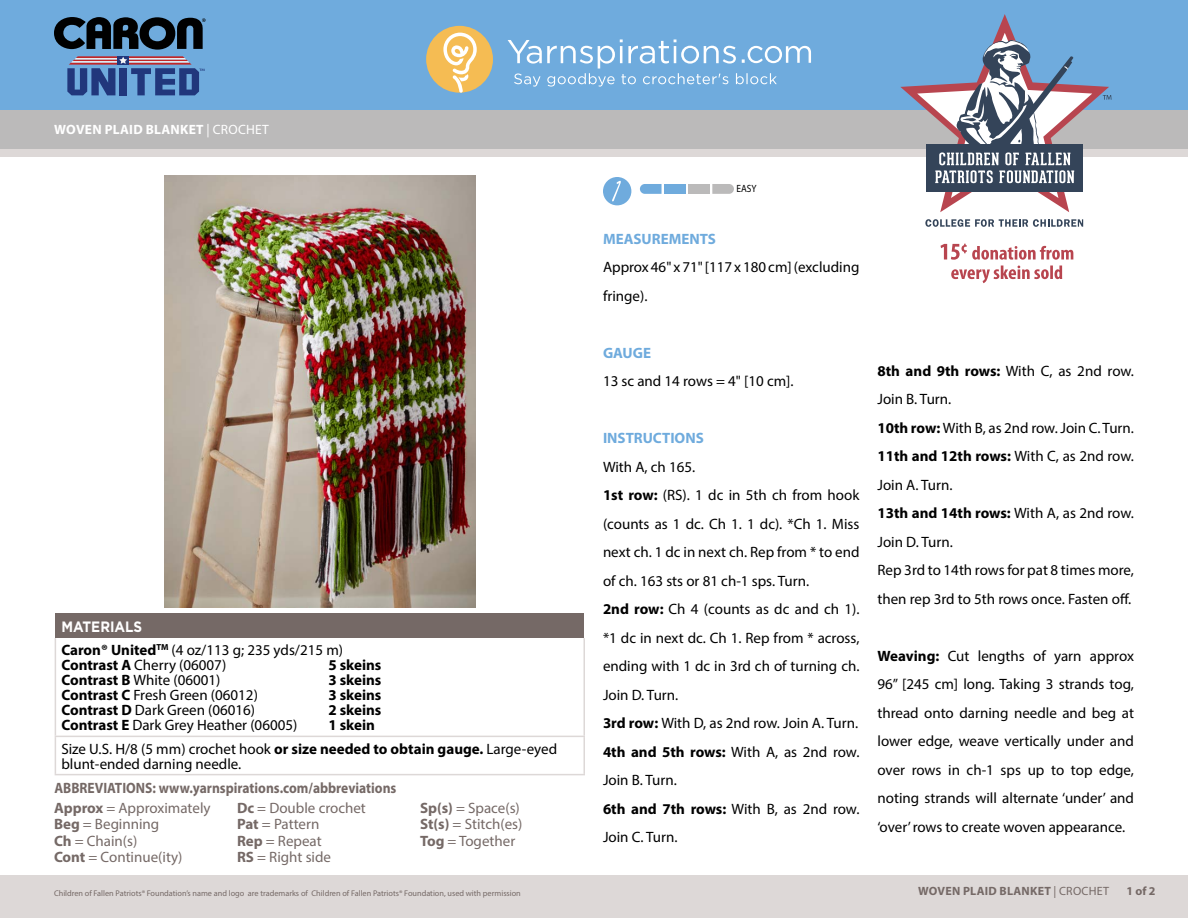
<style>
.page{position:relative;width:1188px;height:918px;background:#fff}
.page>*{position:absolute;margin:0;border:0;box-sizing:border-box;transform-origin:0 0}
.t1{font:15px/28.5px "Myriad Pro";color:#000}
.t2{font:15px/16.5px "Myriad Pro";color:#756966}
.t3{font:700 15px/19.5px "Myriad Pro";color:#756966;scale:.9 1}
.t4{font:700 15px "Myriad Pro";color:#6fabdd}
.t5{font:700 15px "Myriad Pro";color:#000}
.t6{font:700 15px "Gotham";color:#fff;scale:.9 1}
.t7{font:700 13.5px "Myriad Pro";letter-spacing:.02em;color:#fff}
.t8{font:700 12px "Myriad Pro";letter-spacing:.02em;color:#756966}
.t9{font:10.5px "Myriad Pro";color:#000;scale:.9 1}
.t10{font:8.25px "Myriad Pro";color:#756966}
.s1{font-weight:400}
.s2{font-weight:700}
</style>
<div class="page">
<div style="left:0;top:149px;width:1188px;height:769px;background:#ddd8d7"></div>
<div style="left:0;top:0;width:1188px;height:116px;background:#6fabdd"></div>
<div style="left:426px;top:26px;width:67px;height:67px;background:#f5bc53;border-radius:50%"></div>
<svg style="left:443px;top:33px;width:34px;height:60px"></svg>
<div style="left:0;top:158px;width:1188px;height:717px;background:#fff"></div>
<div style="left:0;top:111px;width:1188px;height:38px;background:#bbbaba"></div>
<svg style="left:508px;top:39px;width:303px;height:48px"></svg>
<svg style="left:925px;top:219px;width:158px;height:8px"></svg>
<svg style="left:901px;top:14px;width:211px;height:198px"></svg>
<svg style="left:951px;top:266px;width:111px;height:17px"></svg>
<svg style="left:941px;top:244px;width:132px;height:16px"></svg>
<svg style="left:54px;top:17px;width:152px;height:33px"></svg>
<svg style="left:67px;top:56px;width:138px;height:39px"></svg>
<img style="left:164px;top:176px;width:312px;height:431px">
<div style="left:55px;top:614px;width:529px;height:24px;background:#756966"></div>
<hr style="left:55px;top:638px;width:1px;height:98px;background:#ddd8d7">
<hr style="left:55px;top:737px;width:1px;height:37px;background:#ddd8d7">
<hr style="left:584px;top:638px;width:1px;height:98px;background:#ddd8d7">
<hr style="left:584px;top:737px;width:1px;height:37px;background:#ddd8d7">
<hr style="left:55px;top:736px;width:530px;height:1px;background:#ddd8d7">
<hr style="left:55px;top:774px;width:530px;height:1px;background:#ddd8d7">
<svg style="left:640px;top:184px;width:22px;height:10px"></svg>
<div style="left:664px;top:184px;width:22px;height:10px;background:#6fabdd"></div>
<div style="left:688px;top:184px;width:22px;height:10px;background:#bbbaba"></div>
<svg style="left:712px;top:184px;width:22px;height:10px"></svg>
<div style="left:603px;top:177px;width:28px;height:28px;background:#6fabdd;border-radius:50%"></div>
<svg style="left:612px;top:181px;width:9px;height:21px"></svg>
<p class="t7" style="left:54px;top:120px;width:216px">WOVEN PLAID BLANKET <span class="s1">| CROCHET</span></p>
<p class="t6" style="left:61px;top:618px;width:91px">MATERIALS</p>
<p class="t1" style="left:61px;top:643px;width:283px;line-height:15px"><span class="s2">Caron® United</span><sup>TM</sup> (4 oz/113 g; 235 yds/215 m)<br><span class="s2">Contrast A</span> Cherry (06007)</p>
<p class="t5" style="left:328px;top:656px;width:55px">5 skeins</p>
<p class="t1" style="left:61px;top:666px;width:161px"><span class="s2">Contrast B</span> White (06001)</p>
<p class="t5" style="left:328px;top:671px;width:55px">3 skeins</p>
<p class="t1" style="left:61px;top:681px;width:198px"><span class="s2">Contrast C</span> Fresh Green (06012)</p>
<p class="t5" style="left:328px;top:686px;width:55px">3 skeins</p>
<p class="t1" style="left:61px;top:696px;width:195px"><span class="s2">Contrast D</span> Dark Green (06016)</p>
<p class="t5" style="left:328px;top:701px;width:55px">2 skeins</p>
<p class="t1" style="left:61px;top:711px;width:237px"><span class="s2">Contrast E</span> Dark Grey Heather (06005)</p>
<p class="t1" style="left:61px;top:713px;width:497px;line-height:23.2px;text-indent:267px"><span class="s2">1 skein<br></span>Size U.S. H/8 (5 mm) crochet hook <span class="s2">or size needed to obtain gauge.</span> Large-eyed</p>
<p class="t1" style="left:61px;top:749px;width:181px">blunt-ended darning needle.</p>
<p class="t3" style="left:54px;top:778px;width:382px">ABBREVIATIONS: www.yarnspirations.com/abbreviations<br>Approx <span class="s1">= Approximately</span></p>
<p class="t2" style="left:54px;top:816px;width:130px"><span class="s2">Beg</span> = Beginning<br><span class="s2">Ch</span> = Chain(s)<br><span class="s2">Cont</span> = Continue(ity)</p>
<p class="t2" style="left:237px;top:799px;width:130px"><span class="s2">Dc</span> = Double crochet<br><span class="s2">Pat</span> = Pattern<br><span class="s2">Rep</span> = Repeat<br><span class="s2">RS</span> = Right side</p>
<p class="t2" style="left:420px;top:799px;width:104px"><span class="s2">Sp(s)</span> = Space(s)<br><span class="s2">St(s)</span> = Stitch(es)<br><span class="s2">Tog</span> = Together</p>
<p class="t10" style="left:54px;top:888px;width:468px">Children of Fallen Patriots® Foundation’s name and logo are trademarks of Children of Fallen Patriots® Foundation, used with permission</p>
<p class="t9" style="left:736px;top:182px;width:24px">EASY</p>
<p class="t4" style="left:603px;top:229px;width:115px">MEASUREMENTS</p>
<p class="t1" style="left:603px;top:253px;width:258px">Approx 46" x 71" [117 x 180 cm] (excluding fringe).</p>
<p class="t4" style="left:603px;top:343px;width:50px">GAUGE</p>
<p class="t1" style="left:603px;top:367px;width:192px">13 sc and 14 rows = 4" [10 cm].</p>
<p class="t4" style="left:603px;top:428px;width:102px">INSTRUCTIONS</p>
<p class="t1" style="left:603px;top:452px;width:258px">With A, ch 165.<br><span class="s2">1st row:</span> (RS). 1 dc in 5th ch from hook (counts as 1 dc. Ch 1. 1 dc). *Ch 1. Miss next ch. 1 dc in next ch. Rep from * to end of ch. 163 sts or 81 ch-1 sps. Turn.<br><span class="s2">2nd row:</span> Ch 4 (counts as dc and ch 1). *1 dc in next dc. Ch 1. Rep from * across, ending with 1 dc in 3rd ch of turning ch.<br>Join D. Turn.<br><span class="s2">3rd row:</span> With D, as 2nd row. Join A. Turn.<br><span class="s2">4th and 5th rows:</span> With A, as 2nd row.<br>Join B. Turn.<br><span class="s2">6th and 7th rows:</span> With B, as 2nd row.<br>Join C. Turn.</p>
<p class="t1" style="left:878px;top:356px;width:258px"><span class="s2">8th and 9th rows:</span> With C, as 2nd row.<br>Join B. Turn.<br><span class="s2">10th row:</span> With B, as 2nd row. Join C. Turn.<br><span class="s2">11th and 12th rows:</span> With C, as 2nd row.<br>Join A. Turn.<br><span class="s2">13th and 14th rows:</span> With A, as 2nd row.<br>Join D. Turn.<br>Rep 3rd to 14th rows for pat 8 times more, then rep 3rd to 5th rows once. Fasten off.</p>
<p class="t1" style="left:878px;top:641px;width:258px;text-align:justify"><span class="s2">Weaving:</span> Cut lengths of yarn approx 96” [245 cm] long. Taking 3 strands tog, thread onto darning needle and beg at lower edge, weave vertically under and over rows in ch-1 sps up to top edge, noting strands will alternate ‘under’ and ‘over’ rows to create woven appearance.</p>
<p class="t8" style="left:918px;top:883px;width:193px">WOVEN PLAID BLANKET <span class="s1">| CROCHET</span></p>
<p class="t8" style="left:1126px;top:883px;width:31px">1 of 2</p>
</div>
